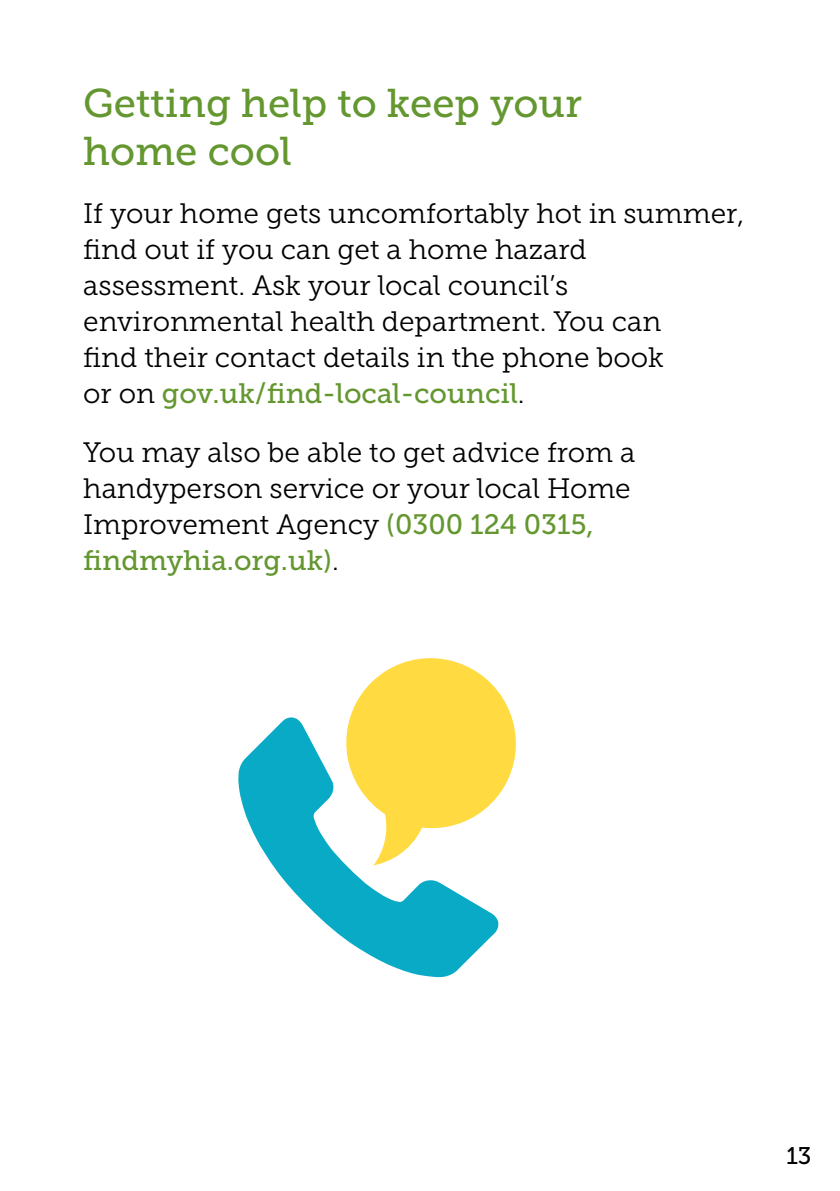
<style>
.page{position:relative;width:840px;height:1191px;background:#fff}
.page>*{position:absolute;margin:0;border:0;box-sizing:border-box;transform-origin:0 0}
.t1{font:40px/48px "Museo Slab 500";color:#649730}
.t2{font:28px/36px "Museo Slab 300";color:#000}
.t3{font:24px "Museo Slab 500";color:#000}
.s1{font-family:"Museo Slab 500";color:#649730}
</style>
<div class="page">
<svg style="left:238px;top:717px;width:260px;height:260px;fill:#08aac6"></svg>
<svg style="left:334px;top:658px;width:182px;height:207px;fill:#ffda41"></svg>
<h3 class="t1" style="left:83px;top:79px;width:500px">Getting help to keep your home cool</h3>
<p class="t2" style="left:83px;top:196px;width:662px">If your home gets uncomfortably hot in summer, find out if you can get a home hazard assessment. Ask your local council’s environmental health department. You can<br>find their contact details in the phone book<br>or on <span class="s1">gov.uk/find-local-council</span>.</p>
<p class="t2" style="left:83px;top:434px;width:553px">You may also be able to get advice from a handyperson service or your local Home Improvement Agency <span class="s1">(0300 124 0315, findmyhia.org.uk)</span>.</p>
<p class="t3" style="left:786px;top:1142px;width:27px">13</p>
</div>
